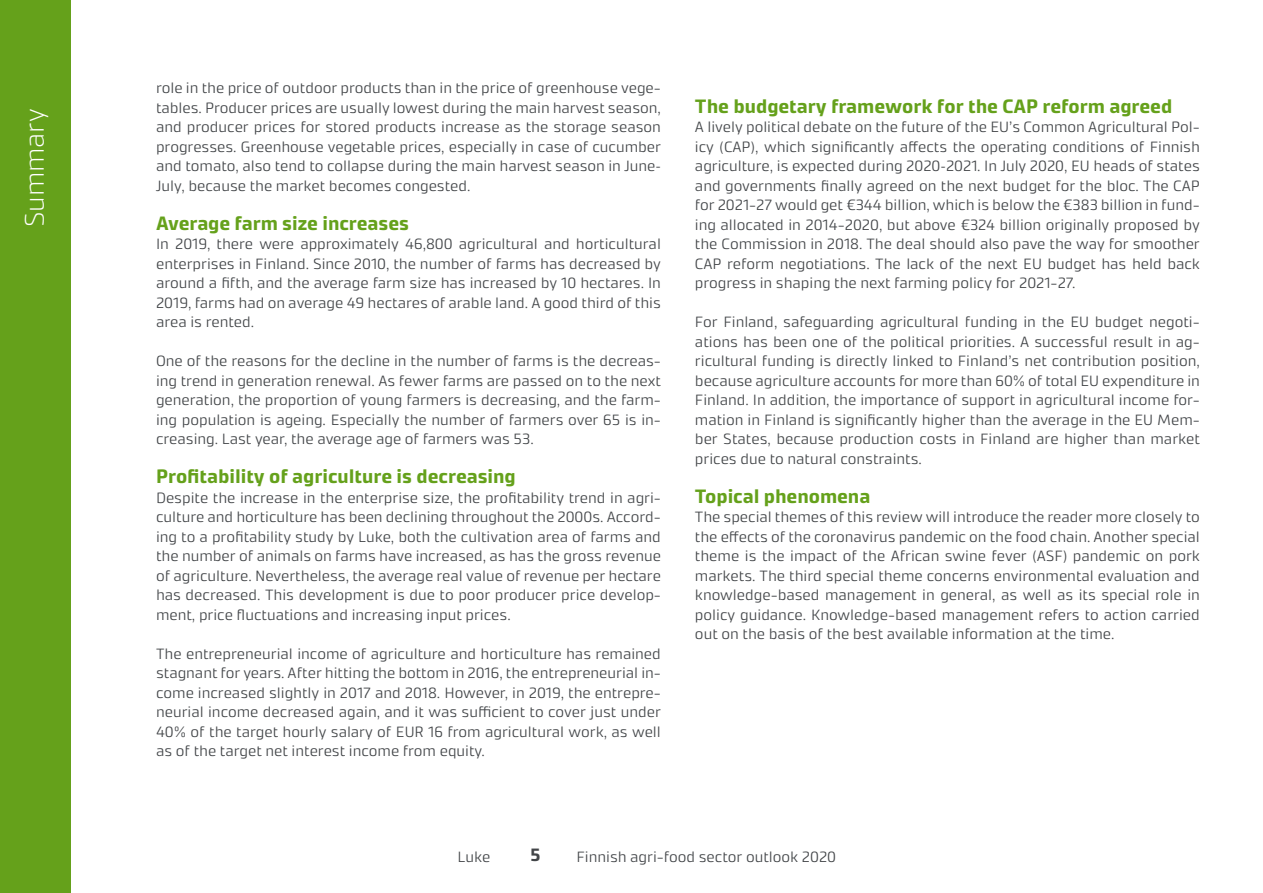
<style>
.page{position:relative;width:1263px;height:893px;background:#fff}
.page>*{position:absolute;margin:0;border:0;box-sizing:border-box;transform-origin:0 0}
.iso_otsikko{font:200 27px "Accura";color:#fff}
.väliotsikko{font:700 19.5px "Accura";color:#65a11b}
.leipis{font:700 19.5px "Accura";color:#65a11b}
.t1{font:700 18px "Accura";color:#424548}
.leipis-2{font:300 15px/19.5px "Accura";color:#424548;text-align:justify}
.t2{font:15px "Accura Light 2";color:#424548}
</style>
<div class="page">
<div style="left:0;top:0;width:71px;height:893px;background:#65a11b"></div>
<p class="iso_otsikko" style="left:18px;top:227px;width:121px;rotate:-90deg">Summary</p>
<p class="leipis-2" style="left:156px;top:78px;width:506px">role in the price of outdoor products than in the price of greenhouse vege&shy;tables. Producer prices are usually lowest during the main harvest season, and producer prices for stored products increase as the storage season progresses. Greenhouse vegetable prices, especially in case of cucumber and tomato, also tend to collapse during the main harvest season in June– July, because the market becomes congested.</p>
<p class="väliotsikko" style="left:156px;top:211px;width:254px">Average farm size increases</p>
<p class="leipis-2" style="left:156px;top:234px;width:506px">In 2019, there were approximately 46,800 agricultural and horticultural enterprises in Finland. Since 2010, the number of farms has decreased by around a fifth, and the average farm size has increased by 10 hectares. In 2019, farms had on average 49 hectares of arable land. A good third of this area is rented.</p>
<p class="leipis-2" style="left:156px;top:351px;width:506px">One of the reasons for the decline in the number of farms is the decreas&shy;ing trend in generation renewal. As fewer farms are passed on to the next generation, the proportion of young farmers is decreasing, and the farm&shy;ing population is ageing. Especially the number of farmers over 65 is in&shy;creasing. Last year, the average age of farmers was 53.</p>
<p class="väliotsikko" style="left:156px;top:464px;width:361px">Profitability of agriculture is decreasing</p>
<p class="leipis-2" style="left:156px;top:487px;width:506px">Despite the increase in the enterprise size, the profitability trend in agri&shy;culture and horticulture has been declining throughout the 2000s. Accord&shy;ing to a profitability study by Luke, both the cultivation area of farms and the number of animals on farms have increased, as has the gross revenue of agriculture. Nevertheless, the average real value of revenue per hectare has decreased. This development is due to poor producer price develop&shy;ment, price fluctuations and increasing input prices.</p>
<p class="leipis-2" style="left:156px;top:643px;width:506px">The entrepreneurial income of agriculture and horticulture has remained stagnant for years. After hitting the bottom in 2016, the entrepreneurial in&shy;come increased slightly in 2017 and 2018. However, in 2019, the entrepre&shy;neurial income decreased again, and it was sufficient to cover just under 40% of the target hourly salary of EUR 16 from agricultural work, as well as of the target net interest income from equity.</p>
<p class="väliotsikko" style="left:695px;top:94px;width:479px">The budgetary framework for the CAP reform agreed</p>
<p class="leipis-2" style="left:695px;top:117px;width:506px">A lively political debate on the future of the EU’s Common Agricultural Pol&shy;icy (CAP), which significantly affects the operating conditions of Finnish agriculture, is expected during 2020–2021. In July 2020, EU heads of states and governments finally agreed on the next budget for the bloc. The CAP for 2021-27 would get €344 billion, which is below the €383 billion in fund&shy;ing allocated in 2014-2020, but above €324 billion originally proposed by the Commission in 2018. The deal should also pave the way for smoother CAP reform negotiations. The lack of the next EU budget has held back progress in shaping the next farming policy for 2021-27.</p>
<p class="leipis-2" style="left:695px;top:312px;width:506px">For Finland, safeguarding agricultural funding in the EU budget negoti&shy;ations has been one of the political priorities. A successful result in ag&shy;ricultural funding is directly linked to Finland’s net contribution position, because agriculture accounts for more than 60% of total EU expenditure in Finland. In addition, the importance of support in agricultural income for&shy;mation in Finland is significantly higher than the average in the EU Mem&shy;ber States, because production costs in Finland are higher than market prices due to natural constraints.</p>
<p class="leipis" style="left:695px;top:484px;width:177px">Topical phenomena</p>
<p class="leipis-2" style="left:695px;top:507px;width:506px">The special themes of this review will introduce the reader more closely to the effects of the coronavirus pandemic on the food chain. Another special theme is the impact of the African swine fever (ASF) pandemic on pork markets. The third special theme concerns environmental evaluation and knowledge-based management in general, as well as its special role in policy guidance. Knowledge-based management refers to action carried out on the basis of the best available information at the time.</p>
<p class="t2" style="left:458px;top:848px;width:34px">Luke</p>
<p class="t1" style="left:531px;top:844px;width:12px">5</p>
<p class="t2" style="left:576px;top:848px;width:261px">Finnish agri-food sector outlook 2020</p>
</div>
